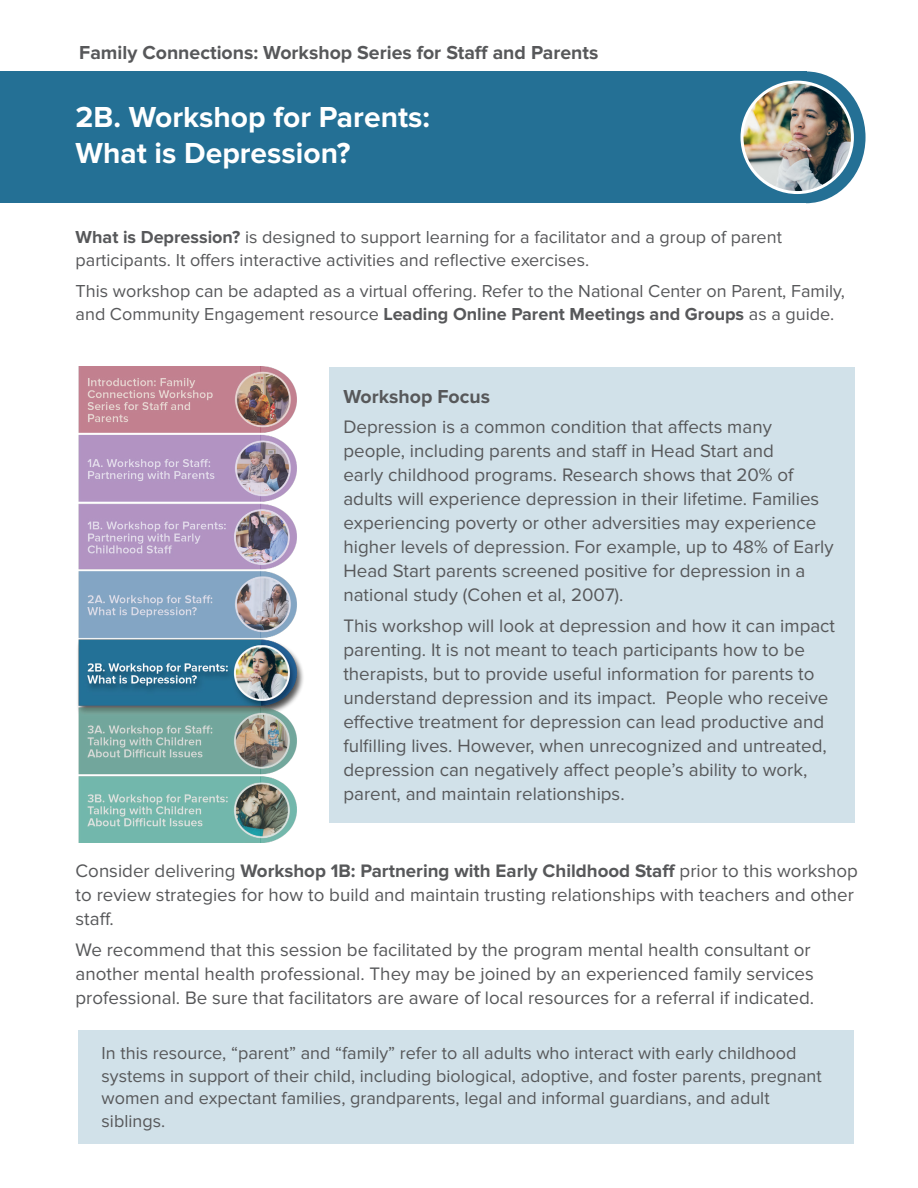
<style>
.page{position:relative;width:918px;height:1188px;background:#fff}
.page>*{position:absolute;margin:0;border:0;box-sizing:border-box;transform-origin:0 0}
.t1{font:700 30px/36px "Proxima Nova";color:#fff}
.t2{font:700 19.5px "Proxima Nova";color:#57585a}
.t3{font:18.75px/24px "Proxima Nova";color:#57585a}
.t4{font:18px/22.5px "Proxima Nova";color:#57585a}
.s1{font-weight:700}
</style>
<div class="page">
<img style="left:77px;top:367px;width:226px;height:475px">
<div style="left:329px;top:368px;width:525px;height:455px;background:#d1e1e9"></div>
<svg style="left:806px;top:71px;width:60px;height:132px"></svg>
<div style="left:0;top:71px;width:806px;height:132px;background:#247095"></div>
<img style="left:742px;top:84px;width:110px;height:109px">
<div style="left:741px;top:81px;width:113px;height:113px;border:3px solid #fff;border-radius:50%"></div>
<div style="left:79px;top:1030px;width:775px;height:114px;background:#d1e1e9"></div>
<p class="t2" style="left:79px;top:42px;width:521px">Family Connections: Workshop Series for Staff and Parents</p>
<h1 class="t1" style="left:76px;top:99px;width:356px">2B. Workshop for Parents:<br>What is Depression?</h1>
<p class="t4" style="left:76px;top:226px;width:708px"><span class="s1">What is Depression?</span> is designed to support learning for a facilitator and a group of parent participants. It offers interactive activities and reflective exercises.</p>
<p class="t4" style="left:76px;top:280px;width:771px">This workshop can be adapted as a virtual offering. Refer to the National Center on Parent, Family, and Community Engagement resource <span class="s1">Leading Online Parent Meetings and Groups</span> as a guide.</p>
<h2 class="t2" style="left:343px;top:385px;width:148px">Workshop Focus</h2>
<p class="t3" style="left:343px;top:415px;width:492px">Depression is a common condition that affects many people, including parents and staff in Head Start and<br>early childhood programs. Research shows that 20% of adults will experience depression in their lifetime. Families experiencing poverty or other adversities may experience higher levels of depression. For example, up to 48% of Early Head Start parents screened positive for depression in a national study (Cohen et al, 2007).</p>
<p class="t3" style="left:343px;top:614px;width:493px">This workshop will look at depression and how it can impact parenting. It is not meant to teach participants how to be therapists, but to provide useful information for parents to understand depression and its impact. People who receive effective treatment for depression can lead productive and fulfilling lives. However, when unrecognized and untreated, depression can negatively affect people’s ability to work, parent, and maintain relationships.</p>
<p class="t3" style="left:76px;top:860px;width:784px">Consider delivering <span class="s1">Workshop 1B: Partnering with Early Childhood Staff</span> prior to this workshop to review strategies for how to build and maintain trusting relationships with teachers and other staff.</p>
<p class="t3" style="left:76px;top:938px;width:740px">We recommend that this session be facilitated by the program mental health consultant or another mental health professional. They may be joined by an experienced family services professional. Be sure that facilitators are aware of local resources for a referral if indicated.</p>
<p class="t4" style="left:102px;top:1042px;width:722px">In this resource, “parent” and “family” refer to all adults who interact with early childhood systems in support of their child, including biological, adoptive, and foster parents, pregnant women and expectant families, grandparents, legal and informal guardians, and adult siblings.</p>
</div>
